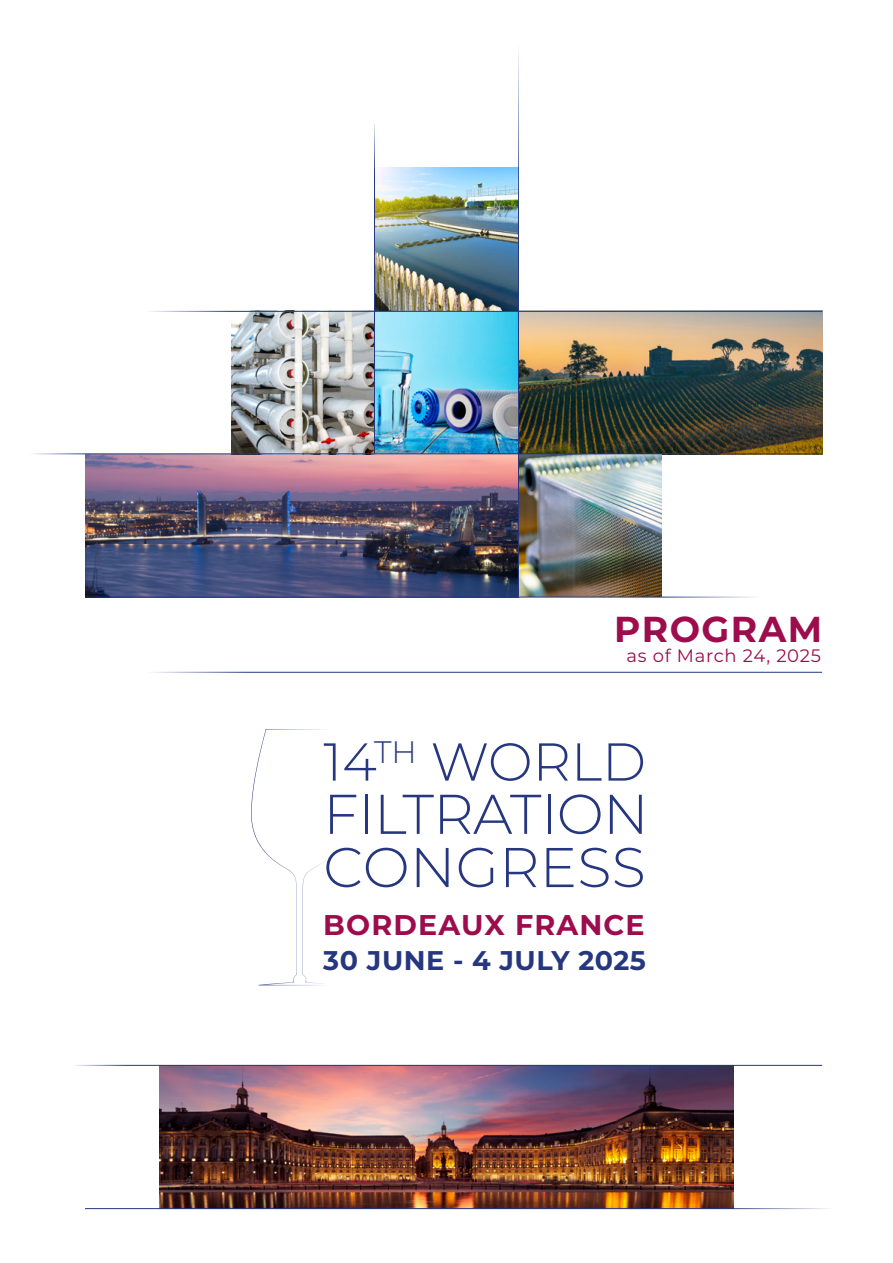
<style>
.page{position:relative;width:893px;height:1263px;background:#fff}
.page>*{position:absolute;margin:0;border:0;box-sizing:border-box;transform-origin:0 0}
.t1{font:300 55.95px/53.2px "Montserrat";letter-spacing:-.01em;color:#263780}
.t2{font:300 53.25px "Montserrat";color:#263780}
.t3{font:700 36px "Montserrat";letter-spacing:.04em;color:#9d0d4d}
.t4{font:700 28.5px "Montserrat";letter-spacing:.04em;color:#9d0d4d}
.t5{font:700 27px "Montserrat";letter-spacing:.02em;color:#263780}
.t6{font:18px "Montserrat";letter-spacing:.04em;color:#9d0d4d}
</style>
<div class="page">
<img style="left:85px;top:454px;width:576px;height:143px">
<img style="left:232px;top:312px;width:590px;height:141px">
<img style="left:375px;top:168px;width:143px;height:143px">
<hr style="left:0;top:453px;width:822px;height:1px;background:#263780">
<img style="left:159px;top:1066px;width:574px;height:142px">
<hr style="left:34px;top:1065px;width:788px;height:1px;background:#263780">
<hr style="left:85px;top:1208px;width:748px;height:1px;background:#263780">
<hr style="left:146px;top:311px;width:676px;height:1px;background:#263780">
<hr style="left:85px;top:597px;width:676px;height:1px;background:#263780">
<hr style="left:146px;top:672px;width:676px;height:1px;background:#263780">
<hr style="left:374px;top:124px;width:1px;height:329px;background:#263780">
<hr style="left:518px;top:43px;width:1px;height:554px;background:#263780">
<svg style="left:251px;top:729px;width:73px;height:256px"></svg>
<p class="t3" style="left:614px;top:603px;width:209px">PROGRAM</p>
<p class="t6" style="left:626px;top:644px;width:196px">as of March 24, 2025</p>
<p class="t2" style="left:323px;top:725px;width:324px">14<sup>TH</sup> WORLD</p>
<p class="t1" style="left:323px;top:786px;width:327px">FILTRATION<br>CONGRESS</p>
<p class="t4" style="left:323px;top:904px;width:323px">BORDEAUX FRANCE</p>
<p class="t5" style="left:323px;top:940px;width:324px">30 JUNE - 4 JULY 2025</p>
</div>
